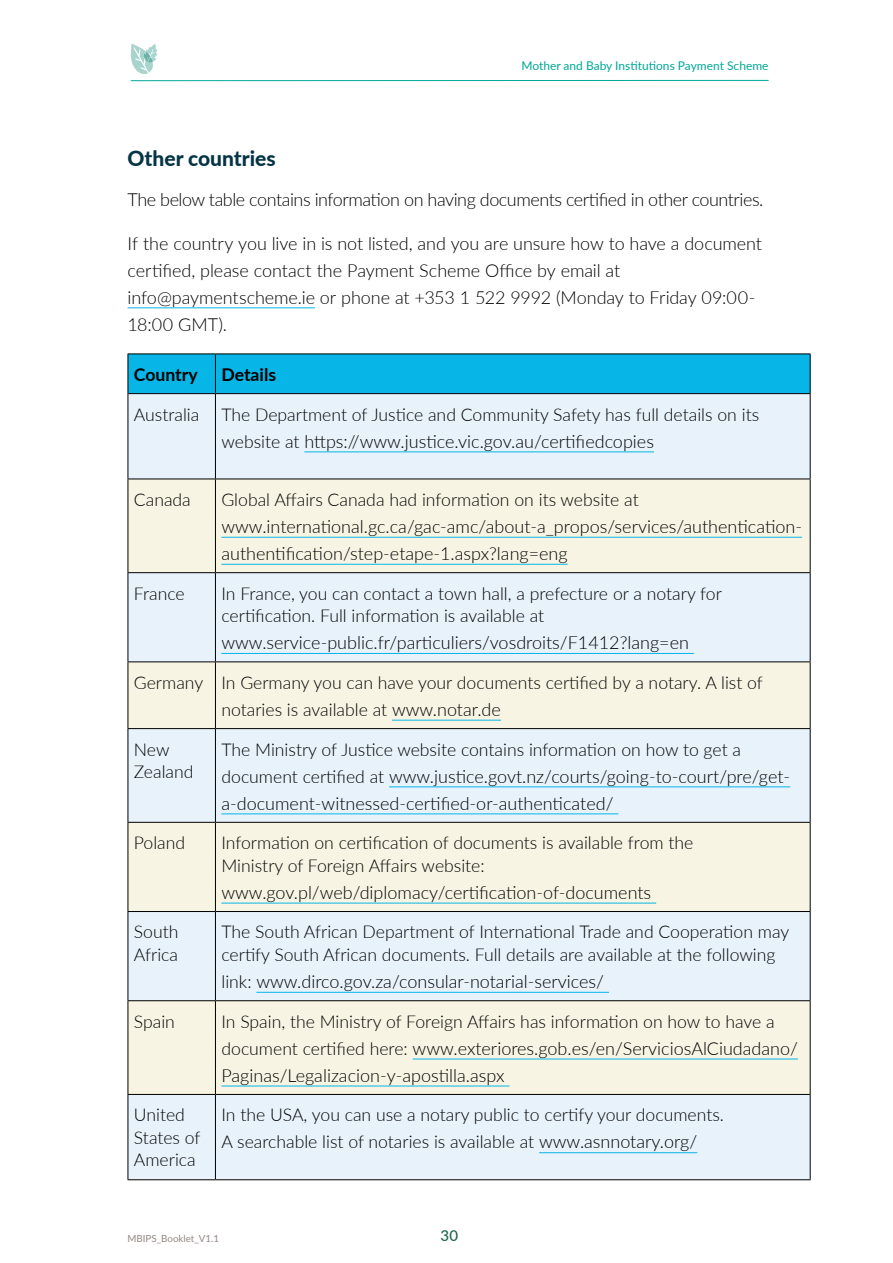
<style>
.page{position:relative;width:893px;height:1263px;background:#fff}
.page>*{position:absolute;margin:0;border:0;box-sizing:border-box;transform-origin:0 0}
.SUB_HEAD{font:800 21px "Lato";color:#053445}
.t1{font:300 18px/27px "Lato";color:#000}
.t2{font:300 18px "Lato";letter-spacing:-.025em;color:#000}
.t3{font:300 17.7px/22.5px "Lato";color:#000}
.t4{font:700 17.7px "Lato";color:#000}
.t5{font:500 15px "Lato";color:#1c634b}
.t6{font:12px "Lato";color:#00a897}
.t7{font:9.75px "Lato";color:#938884}
.s1{font-size:17.7px}
.s2{font-size:18px}
</style>
<div class="page">
<svg style="left:130px;top:44px;width:28px;height:30px"></svg>
<hr style="left:131px;top:80px;width:638px;height:1px;background:#00a897">
<hr style="left:128px;top:308px;width:187px;height:1px;background:#07b5e7">
<div style="left:129px;top:354px;width:681px;height:39px;background:#07b5e7"></div>
<div style="left:129px;top:394px;width:681px;height:785px;background:#e7f2fb"></div>
<svg style="left:129px;top:480px;width:681px;height:614px;background:#eff2ed"></svg>
<hr style="left:128px;top:353px;width:87px;height:1px;background:#000">
<hr style="left:215px;top:353px;width:595px;height:1px;background:#000">
<hr style="left:215px;top:354px;width:1px;height:39px;background:#000">
<hr style="left:810px;top:354px;width:1px;height:39px;background:#000">
<hr style="left:128px;top:393px;width:87px;height:1px;background:#000">
<hr style="left:215px;top:393px;width:595px;height:1px;background:#000">
<hr style="left:215px;top:394px;width:1px;height:85px;background:#000">
<hr style="left:810px;top:394px;width:1px;height:85px;background:#000">
<hr style="left:128px;top:479px;width:87px;height:1px;background:#000">
<hr style="left:128px;top:479px;width:1px;height:93px;background:#000">
<hr style="left:215px;top:479px;width:595px;height:1px;background:#000">
<hr style="left:215px;top:479px;width:1px;height:93px;background:#000">
<hr style="left:810px;top:479px;width:1px;height:93px;background:#000">
<hr style="left:128px;top:572px;width:87px;height:1px;background:#000">
<hr style="left:215px;top:572px;width:595px;height:1px;background:#000">
<hr style="left:215px;top:573px;width:1px;height:88px;background:#000">
<hr style="left:810px;top:573px;width:1px;height:88px;background:#000">
<hr style="left:128px;top:661px;width:87px;height:1px;background:#000">
<hr style="left:128px;top:662px;width:1px;height:66px;background:#000">
<hr style="left:215px;top:661px;width:595px;height:1px;background:#000">
<hr style="left:215px;top:662px;width:1px;height:66px;background:#000">
<hr style="left:810px;top:662px;width:1px;height:66px;background:#000">
<hr style="left:128px;top:728px;width:87px;height:1px;background:#000">
<hr style="left:215px;top:728px;width:595px;height:1px;background:#000">
<hr style="left:215px;top:729px;width:1px;height:93px;background:#000">
<hr style="left:810px;top:729px;width:1px;height:93px;background:#000">
<hr style="left:128px;top:822px;width:87px;height:1px;background:#000">
<hr style="left:128px;top:823px;width:1px;height:88px;background:#000">
<hr style="left:215px;top:822px;width:595px;height:1px;background:#000">
<hr style="left:215px;top:823px;width:1px;height:88px;background:#000">
<hr style="left:810px;top:823px;width:1px;height:88px;background:#000">
<hr style="left:128px;top:911px;width:87px;height:1px;background:#000">
<hr style="left:215px;top:911px;width:595px;height:1px;background:#000">
<hr style="left:215px;top:912px;width:1px;height:88px;background:#000">
<hr style="left:810px;top:912px;width:1px;height:88px;background:#000">
<hr style="left:128px;top:1000px;width:87px;height:1px;background:#000">
<hr style="left:128px;top:1001px;width:1px;height:93px;background:#000">
<hr style="left:215px;top:1000px;width:595px;height:1px;background:#000">
<hr style="left:215px;top:1001px;width:1px;height:93px;background:#000">
<hr style="left:810px;top:1001px;width:1px;height:93px;background:#000">
<hr style="left:128px;top:1094px;width:87px;height:1px;background:#000">
<hr style="left:215px;top:1094px;width:595px;height:1px;background:#000">
<hr style="left:215px;top:1095px;width:1px;height:84px;background:#000">
<hr style="left:810px;top:1095px;width:1px;height:84px;background:#000">
<hr style="left:128px;top:1179px;width:87px;height:1px;background:#000">
<hr style="left:215px;top:1179px;width:595px;height:1px;background:#000">
<hr style="left:128px;top:354px;width:1px;height:40px;background:#000">
<hr style="left:128px;top:394px;width:1px;height:85px;background:#000">
<hr style="left:128px;top:573px;width:1px;height:88px;background:#000">
<hr style="left:128px;top:729px;width:1px;height:93px;background:#000">
<hr style="left:128px;top:912px;width:1px;height:88px;background:#000">
<hr style="left:128px;top:1095px;width:1px;height:84px;background:#000">
<hr style="left:304px;top:452px;width:350px;height:1px;background:#07b5e7">
<hr style="left:221px;top:537px;width:581px;height:1px;background:#07b5e7">
<hr style="left:221px;top:564px;width:347px;height:1px;background:#07b5e7">
<hr style="left:221px;top:653px;width:473px;height:1px;background:#07b5e7">
<hr style="left:392px;top:720px;width:109px;height:1px;background:#07b5e7">
<hr style="left:389px;top:787px;width:401px;height:1px;background:#07b5e7">
<hr style="left:221px;top:814px;width:397px;height:1px;background:#07b5e7">
<hr style="left:221px;top:903px;width:435px;height:1px;background:#07b5e7">
<hr style="left:256px;top:992px;width:353px;height:1px;background:#07b5e7">
<hr style="left:413px;top:1059px;width:385px;height:1px;background:#07b5e7">
<hr style="left:221px;top:1086px;width:288px;height:1px;background:#07b5e7">
<hr style="left:539px;top:1152px;width:158px;height:1px;background:#07b5e7">
<p class="t6" style="left:521px;top:57px;width:249px">Mother and Baby Institutions Payment Scheme</p>
<p class="SUB_HEAD" style="left:128px;top:142px;width:150px">Other countries</p>
<p class="t2" style="left:128px;top:186px;width:637px">The below table contains information on having documents certified in other countries.</p>
<p class="t1" style="left:128px;top:229px;width:636px">If the country you live in is not listed, and you are unsure how to have a document certified, please contact the Payment Scheme Office by email at info@paymentscheme.ie or phone at +353 1 522 9992 (Monday to Friday 09:00- 18:00 GMT).</p>
<p class="t4" style="left:134px;top:361px;width:65px">Country</p>
<p class="t4" style="left:221px;top:361px;width:56px">Details</p>
<p class="t3" style="left:134px;top:402px;width:67px">Australia</p>
<p class="t3" style="left:221px;top:402px;width:539px">The Department of Justice and Community Safety has full details on its</p>
<p class="t1" style="left:221px;top:427px;width:434px"><span class="s1">website at</span> https://www.justice.vic.gov.au/certifiedcopies</p>
<p class="t3" style="left:134px;top:488px;width:58px">Canada</p>
<p class="t3" style="left:221px;top:488px;width:419px">Global Affairs Canada had information on its website at</p>
<p class="t1" style="left:221px;top:512px;width:582px">www.international.gc.ca/gac-amc/about-a_propos/services/authentication&shy;authentification/step-etape-1.aspx?lang=eng</p>
<p class="t3" style="left:134px;top:581px;width:52px">France</p>
<p class="t3" style="left:221px;top:581px;width:502px">In France, you can contact a town hall, a prefecture or a notary for certification. Full information is available at</p>
<p class="t1" style="left:221px;top:628px;width:469px">www.service-public.fr/particuliers/vosdroits/F1412?lang=en</p>
<p class="t3" style="left:134px;top:671px;width:71px">Germany</p>
<p class="t3" style="left:221px;top:668px;width:543px;line-height:27px">In Germany you can have your documents certified by a notary. A list of notaries is available at <span class="s2">www.notar.de</span></p>
<p class="t3" style="left:134px;top:737px;width:61px">New<br>Zealand</p>
<p class="t3" style="left:221px;top:737px;width:521px">The Ministry of Justice website contains information on how to get a</p>
<p class="t1" style="left:221px;top:762px;width:570px"><span class="s1">document certified at</span> www.justice.govt.nz/courts/going-to-court/pre/get&shy;a-document-witnessed-certified-or-authenticated/</p>
<p class="t3" style="left:134px;top:831px;width:53px">Poland</p>
<p class="t3" style="left:221px;top:831px;width:473px">Information on certification of documents is available from the<br>Ministry of Foreign Affairs website:</p>
<p class="t1" style="left:221px;top:878px;width:431px">www.gov.pl/web/diplomacy/certification-of-documents</p>
<p class="t3" style="left:134px;top:920px;width:46px">South<br>Africa</p>
<p class="t3" style="left:221px;top:920px;width:569px">The South African Department of International Trade and Cooperation may certify South African documents. Full details are available at the following</p>
<p class="t1" style="left:221px;top:967px;width:384px"><span class="s1">link:</span> www.dirco.gov.za/consular-notarial-services/</p>
<p class="t3" style="left:134px;top:1009px;width:43px">Spain</p>
<p class="t3" style="left:221px;top:1009px;width:555px">In Spain, the Ministry of Foreign Affairs has information on how to have a</p>
<p class="t1" style="left:221px;top:1034px;width:578px"><span class="s1">document certified here:</span> www.exteriores.gob.es/en/ServiciosAlCiudadano/<br>Paginas/Legalizacion-y-apostilla.aspx</p>
<p class="t3" style="left:134px;top:1103px;width:68px">United<br>States of<br>America</p>
<p class="t3" style="left:221px;top:1101px;width:504px;line-height:27px">In the USA, you can use a notary public to certify your documents.<br>A searchable list of notaries is available at <span class="s2">www.asnnotary.org/</span></p>
<p class="t7" style="left:128px;top:1231px;width:93px">MBIPS_Booklet_V1.1</p>
<p class="t5" style="left:441px;top:1225px;width:19px">30</p>
</div>
